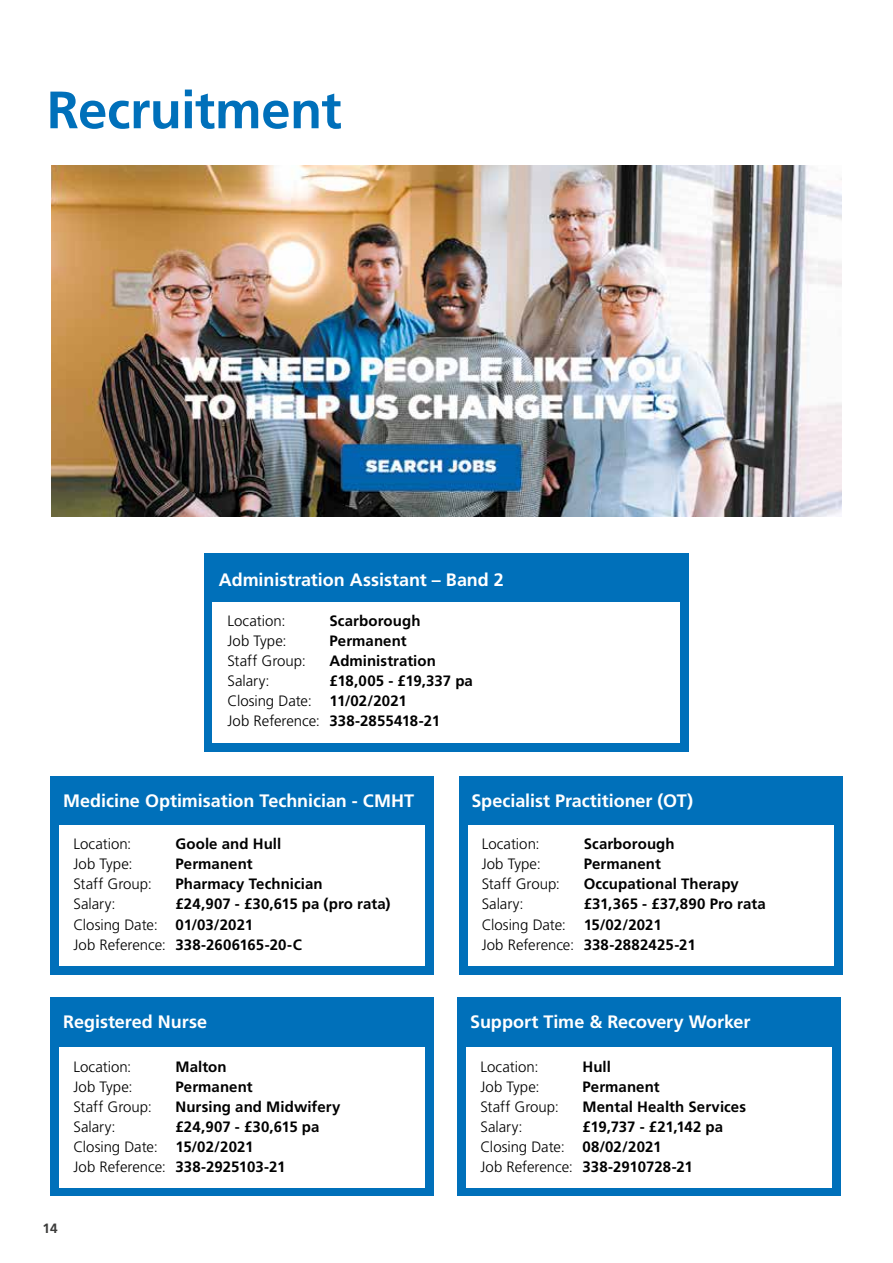
<style>
.page{position:relative;width:893px;height:1263px;background:#fff}
.page>*{position:absolute;margin:0;border:0;box-sizing:border-box;transform-origin:0 0}
.t1{font:700 52.5px "Frutiger LT Std";letter-spacing:-.01em;color:#0070ba}
.t2{font:700 18px "Frutiger LT Std";color:#fff}
.t3{font:700 15px/20.1px "Frutiger LT Std";letter-spacing:.005em;color:#000}
.t4{font:300 15px "Frutiger LT Std";color:#000}
.t5{font:700 13.5px "Frutiger LT Std";color:#3c3c3b}
.s1{font-weight:300}
</style>
<div class="page">
<img style="left:51px;top:165px;width:791px;height:352px">
<div style="left:204px;top:553px;width:485px;height:198px;background:#0070ba"></div>
<div style="left:213px;top:603px;width:467px;height:140px;background:#fff"></div>
<div style="left:50px;top:998px;width:384px;height:198px;background:#0070ba"></div>
<div style="left:60px;top:1047px;width:365px;height:140px;background:#fff"></div>
<div style="left:50px;top:776px;width:384px;height:199px;background:#0070ba"></div>
<div style="left:60px;top:825px;width:365px;height:140px;background:#fff"></div>
<div style="left:457px;top:998px;width:384px;height:198px;background:#0070ba"></div>
<div style="left:467px;top:1047px;width:365px;height:140px;background:#fff"></div>
<div style="left:459px;top:776px;width:383px;height:199px;background:#0070ba"></div>
<div style="left:468px;top:825px;width:365px;height:140px;background:#fff"></div>
<h1 class="t1" style="left:47px;top:79px;width:296px">Recruitment</h1>
<p class="t2" style="left:219px;top:569px;width:286px">Administration Assistant – Band 2</p>
<p class="t4" style="left:227px;top:612px;width:60px">Location:</p>
<p class="t3" style="left:330px;top:611px;width:92px">Scarborough</p>
<p class="t4" style="left:227px;top:632px;width:61px">Job Type:</p>
<p class="t3" style="left:330px;top:631px;width:79px">Permanent</p>
<p class="t4" style="left:227px;top:652px;width:80px">Staff Group:</p>
<p class="t3" style="left:330px;top:651px;width:108px">Administration</p>
<p class="t4" style="left:227px;top:672px;width:44px">Salary:</p>
<p class="t3" style="left:227px;top:671px;width:247px;text-indent:102px">£18,005 - £19,337 pa<br><span class="s1">Closing Date:</span> 11/02/2021<br><span class="s1">Job Reference:</span> 338-2855418-21</p>
<p class="t2" style="left:63px;top:790px;width:352px">Medicine Optimisation Technician - CMHT</p>
<p class="t4" style="left:73px;top:835px;width:60px">Location:</p>
<p class="t3" style="left:175px;top:834px;width:107px">Goole and Hull</p>
<p class="t4" style="left:73px;top:855px;width:61px">Job Type:</p>
<p class="t3" style="left:175px;top:854px;width:79px">Permanent</p>
<p class="t4" style="left:73px;top:875px;width:80px">Staff Group:</p>
<p class="t3" style="left:175px;top:874px;width:149px">Pharmacy Technician</p>
<p class="t4" style="left:73px;top:896px;width:44px">Salary:</p>
<p class="t3" style="left:73px;top:894px;width:319px;text-indent:102px">£24,907 - £30,615 pa (pro rata)<br><span class="s1">Closing Date:</span> 01/03/2021<br><span class="s1">Job Reference:</span> 338-2606165-20-C</p>
<p class="t2" style="left:63px;top:1011px;width:145px">Registered Nurse</p>
<p class="t4" style="left:73px;top:1058px;width:60px">Location:</p>
<p class="t3" style="left:175px;top:1057px;width:53px">Malton</p>
<p class="t4" style="left:73px;top:1078px;width:61px">Job Type:</p>
<p class="t3" style="left:175px;top:1077px;width:79px">Permanent</p>
<p class="t4" style="left:73px;top:1098px;width:80px">Staff Group:</p>
<p class="t3" style="left:175px;top:1097px;width:166px">Nursing and Midwifery</p>
<p class="t4" style="left:73px;top:1118px;width:44px">Salary:</p>
<p class="t3" style="left:73px;top:1117px;width:247px;text-indent:102px">£24,907 - £30,615 pa<br><span class="s1">Closing Date:</span> 15/02/2021<br><span class="s1">Job Reference:</span> 338-2925103-21</p>
<p class="t5" style="left:43px;top:1220px;width:17px">14</p>
<p class="t2" style="left:471px;top:790px;width:223px">Specialist Practitioner (OT)</p>
<p class="t4" style="left:482px;top:835px;width:60px">Location:</p>
<p class="t3" style="left:584px;top:834px;width:92px">Scarborough</p>
<p class="t4" style="left:482px;top:855px;width:61px">Job Type:</p>
<p class="t3" style="left:584px;top:854px;width:79px">Permanent</p>
<p class="t4" style="left:482px;top:875px;width:80px">Staff Group:</p>
<p class="t3" style="left:584px;top:874px;width:156px">Occupational Therapy</p>
<p class="t4" style="left:482px;top:896px;width:44px">Salary:</p>
<p class="t3" style="left:482px;top:894px;width:286px;text-indent:102px">£31,365 - £37,890 Pro rata<br><span class="s1">Closing Date:</span> 15/02/2021<br><span class="s1">Job Reference:</span> 338-2882425-21</p>
<p class="t2" style="left:470px;top:1011px;width:282px">Support Time &amp; Recovery Worker</p>
<p class="t4" style="left:480px;top:1058px;width:60px">Location:</p>
<p class="t3" style="left:582px;top:1057px;width:30px">Hull</p>
<p class="t4" style="left:480px;top:1078px;width:61px">Job Type:</p>
<p class="t3" style="left:582px;top:1077px;width:79px">Permanent</p>
<p class="t4" style="left:480px;top:1098px;width:80px">Staff Group:</p>
<p class="t3" style="left:582px;top:1097px;width:165px">Mental Health Services</p>
<p class="t4" style="left:480px;top:1118px;width:44px">Salary:</p>
<p class="t3" style="left:480px;top:1117px;width:244px;text-indent:102px">£19,737 - £21,142 pa<br><span class="s1">Closing Date:</span> 08/02/2021<br><span class="s1">Job Reference:</span> 338-2910728-21</p>
</div>
